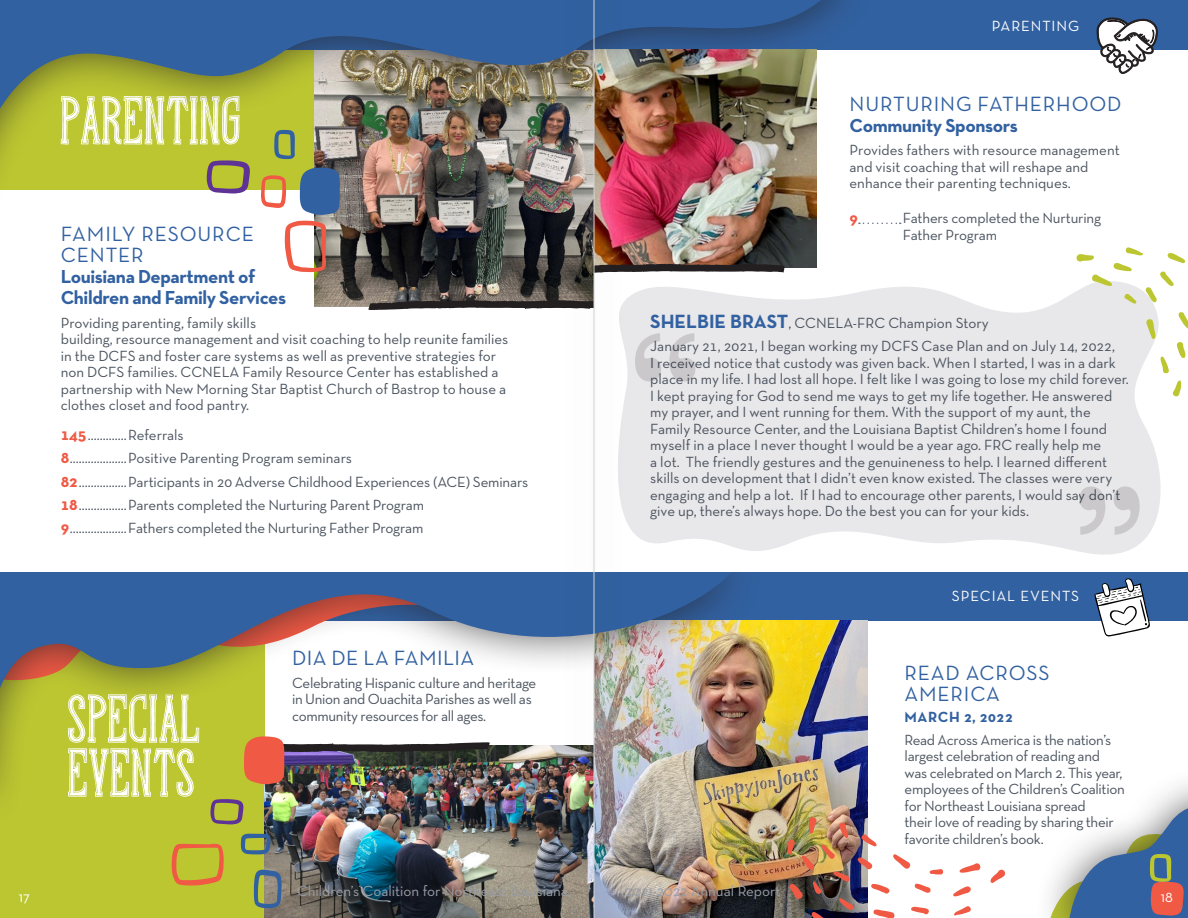
<style>
.page{position:relative;width:1188px;height:918px;background:#fff}
.page>*{position:absolute;margin:0;border:0;box-sizing:border-box;transform-origin:0 0}
.t1{font:69px/54px "Hand Shop Typography A20";color:#fff}
.t2{font:21px/21px "Neutra Text TF";letter-spacing:.04em;color:#3261a1}
.t3{font:21px "Neutra Text TF";letter-spacing:.02em;color:#3261a1}
.t4{font:700 19.2px/21px "Neutra Text TF";letter-spacing:-.02em;color:#3261a1}
.t5{font:700 16.5px "Neutra Text TF";color:#f05944}
.t6{font:15px/16.5px "Neutra Text TF";letter-spacing:-.005em;color:#4a535e}
.t7{font:15px "Neutra Text";color:#999ea7}
.t8{font:15px "Neutra Text";letter-spacing:.06em;color:#fff}
.t9{font:700 15px "Neutra Text TF";letter-spacing:.04em;color:#3261a1}
.s1{font-weight:700;font-size:16.5px;color:#f05944}
.s2{font-weight:700;font-size:19.5px;color:#3261a1}
</style>
<div class="page">
<img style="left:314px;top:218px;width:243px;height:89px">
<svg style="left:368px;top:300px;width:189px;height:10px;background:#524e4e"></svg>
<div style="left:0;top:0;width:1188px;height:49px;background:#3261a1"></div>
<svg style="left:1094px;top:17px;width:64px;height:57px"></svg>
<svg style="left:859px;top:223px;width:42px;height:1px"></svg>
<img style="left:631px;top:218px;width:186px;height:49px">
<svg style="left:631px;top:264px;width:154px;height:7px"></svg>
<div style="left:0;top:0;width:879px;height:218px;background:#231f20;opacity:.73"></div>
<img style="left:0;top:0;width:846px;height:189px">
<svg style="left:300px;top:168px;width:40px;height:47px;background:#3f6a9e"></svg>
<svg style="left:274px;top:130px;width:21px;height:29px"></svg>
<svg style="left:285px;top:221px;width:41px;height:51px"></svg>
<svg style="left:207px;top:160px;width:43px;height:34px"></svg>
<svg style="left:261px;top:175px;width:25px;height:33px"></svg>
<div style="left:0;top:621px;width:264px;height:297px;background:#bcc631"></div>
<img style="left:264px;top:829px;width:293px;height:89px">
<div style="left:0;top:572px;width:1188px;height:49px;background:#3261a1"></div>
<svg style="left:1094px;top:578px;width:56px;height:59px"></svg>
<svg style="left:241px;top:834px;width:29px;height:21px"></svg>
<svg style="left:172px;top:844px;width:52px;height:42px"></svg>
<svg style="left:254px;top:870px;width:28px;height:38px"></svg>
<img style="left:631px;top:621px;width:237px;height:297px">
<svg style="left:954px;top:906px;width:17px;height:10px"></svg>
<svg style="left:953px;top:886px;width:18px;height:11px"></svg>
<svg style="left:959px;top:863px;width:22px;height:10px"></svg>
<svg style="left:990px;top:869px;width:15px;height:14px"></svg>
<img style="left:787px;top:815px;width:156px;height:103px">
<div style="left:0;top:533px;width:764px;height:296px;background:#231f20;opacity:.73"></div>
<img style="left:0;top:572px;width:732px;height:225px">
<div style="left:0;top:480px;width:1188px;height:92px;background:#fff"></div>
<svg style="left:631px;top:271px;width:530px;height:284px;background:#ebeaec"></svg>
<svg style="left:635px;top:333px;width:60px;height:49px;background:#d8d6d9"></svg>
<svg style="left:1079px;top:486px;width:61px;height:49px;background:#d8d7da"></svg>
<svg style="left:1172px;top:381px;width:9px;height:16px"></svg>
<svg style="left:1076px;top:247px;width:112px;height:127px"></svg>
<svg style="left:1049px;top:789px;width:139px;height:129px"></svg>
<div style="left:557px;top:0;width:74px;height:918px;background:#231f20;opacity:.73"></div>
<hr style="left:594px;top:0;width:1px;height:918px;background:#d1d2d4">
<p class="t8" style="left:19px;top:887px;width:13px">17</p>
<p class="t8" style="left:992px;top:17px;width:89px">PARENTING</p>
<p class="t1" style="left:61px;top:96px;width:183px">PARENTING</p>
<p class="t2" style="left:850px;top:93px;width:273px">NURTURING FATHERHOOD</p>
<p class="t4" style="left:850px;top:114px;width:170px">Community Sponsors</p>
<p class="t6" style="left:850px;top:142px;width:272px">Provides fathers with resource management and visit coaching that will reshape and enhance their parenting techniques.</p>
<p class="t2" style="left:61px;top:223px;width:195px">FAMILY RESOURCE<br>CENTER</p>
<p class="t4" style="left:61px;top:266px;width:227px">Louisiana Department of<br>Children and Family Services</p>
<p class="t6" style="left:61px;top:314px;width:449px">Providing parenting, family skills<br>building, resource management and visit coaching to help reunite families in the DCFS and foster care systems as well as preventive strategies for non DCFS families. CCNELA Family Resource Center has established a partnership with New Morning Star Baptist Church of Bastrop to house a clothes closet and food pantry.</p>
<p class="t6" style="left:61px;top:426px;width:125px"><span class="s1">145</span>.............Referrals</p>
<p class="t6" style="left:61px;top:450px;width:293px"><span class="s1">8</span>...................Positive Parenting Program seminars</p>
<p class="t6" style="left:61px;top:473px;width:469px"><span class="s1">82</span>................Participants in 20 Adverse Childhood Experiences (ACE) Seminars</p>
<p class="t6" style="left:61px;top:496px;width:365px"><span class="s1">18</span>................Parents completed the Nurturing Parent Program</p>
<p class="t6" style="left:61px;top:519px;width:364px"><span class="s1">9</span>...................Fathers completed the Nurturing Father Program</p>
<p class="t1" style="left:68px;top:694px;width:135px">SPECIAL<br>EVENTS</p>
<p class="t3" style="left:292px;top:645px;width:184px">DIA DE LA FAMILIA</p>
<p class="t6" style="left:292px;top:674px;width:246px">Celebrating Hispanic culture and heritage in Union and Ouachita Parishes as well as community resources for all ages.</p>
<p class="t7" style="left:297px;top:882px;width:272px">Children’s Coalition for Northeast Louisiana</p>
<p class="t5" style="left:850px;top:208px;width:10px">9</p>
<p class="t6" style="left:903px;top:209px;width:200px">Fathers completed the Nurturing<br>Father Program</p>
<p class="t6" style="left:650px;top:314px;width:340px"><span class="s2">SHELBIE BRAST</span>, CCNELA-FRC Champion Story</p>
<p class="t6" style="left:650px;top:338px;width:480px">January 21, 2021, I began working my DCFS Case Plan and on July 14, 2022,<br>I received notice that custody was given back. When I started, I was in a dark place in my life. I had lost all hope. I felt like I was going to lose my child forever.<br>I kept praying for God to send me ways to get my life together. He answered my prayer, and I went running for them. With the support of my aunt, the Family Resource Center, and the Louisiana Baptist Children’s home I found myself in a place I never thought I would be a year ago. FRC really help me<br>a lot. The friendly gestures and the genuineness to help. I learned different skills on development that I didn’t even know existed. The classes were very engaging and help a lot. If I had to encourage other parents, I would say don’t give up, there’s always hope. Do the best you can for your kids.</p>
<p class="t8" style="left:952px;top:587px;width:129px">SPECIAL EVENTS</p>
<p class="t7" style="left:625px;top:882px;width:157px">2021-2022 Annual Report</p>
<p class="t2" style="left:905px;top:662px;width:147px">READ ACROSS<br>AMERICA</p>
<p class="t9" style="left:905px;top:707px;width:110px">MARCH 2, 2022</p>
<p class="t6" style="left:905px;top:731px;width:222px">Read Across America is the nation’s largest celebration of reading and was celebrated on March 2. This year, employees of the Children’s Coalition for Northeast Louisiana spread<br>their love of reading by sharing their favorite children’s book.</p>
<p class="t8" style="left:1161px;top:887px;width:14px">18</p>
</div>
